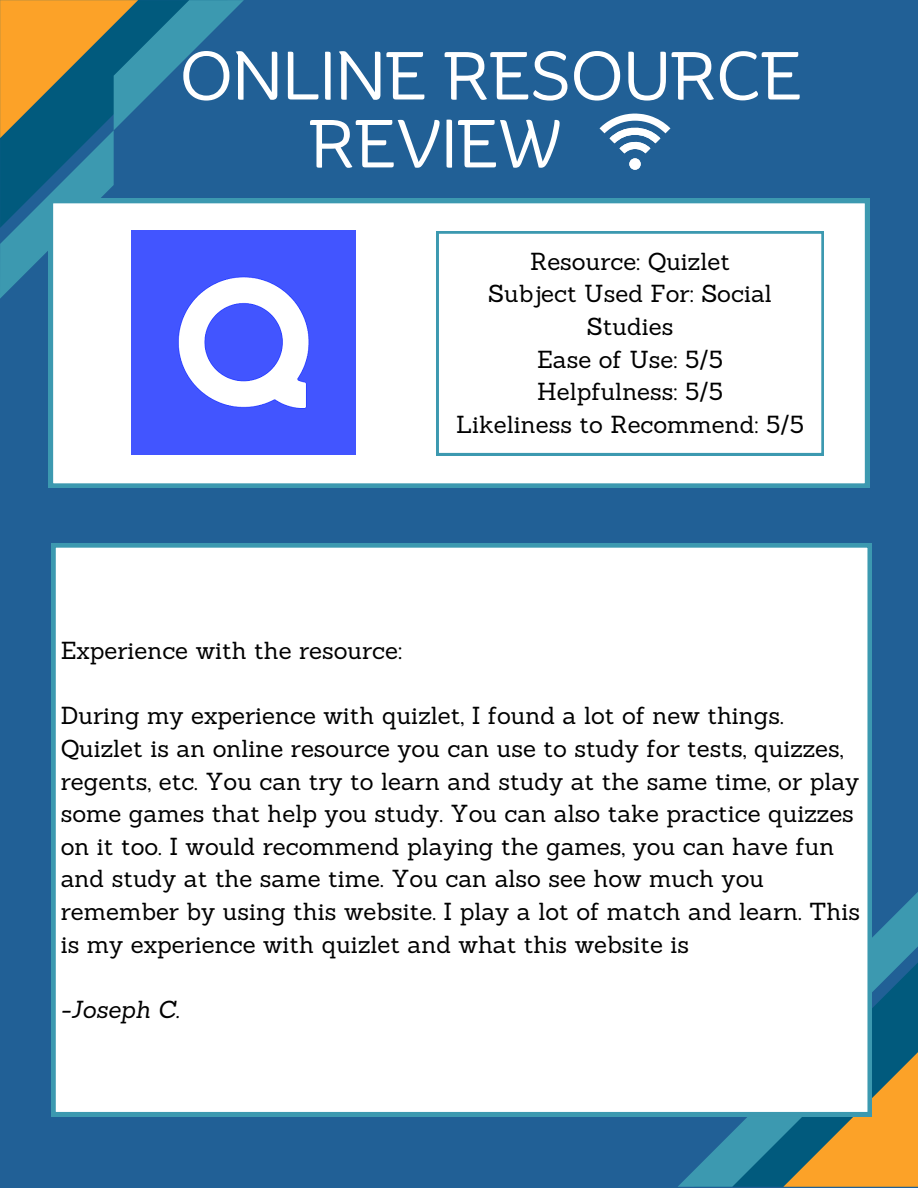
<style>
.page{position:relative;width:918px;height:1188px;background:#216096}
.page>*{position:absolute;margin:0;border:0;box-sizing:border-box;transform-origin:0 0}
.t1{font:65.85px "Binate Display";color:#fff}
.t2{font:24px/32.7px "Sanchez";color:#000}
.t3{font:italic 24px "Sanchez";color:#000}
</style>
<div class="page">
<svg style="left:678px;top:892px;width:240px;height:295px;background:#668171"></svg>
<svg style="left:0;top:0;width:244px;height:299px"></svg>
<div style="left:51px;top:543px;width:821px;height:573px;background:#fff"></div>
<svg style="left:49px;top:199px;width:820px;height:289px;background:#e9f3f6"></svg>
<div style="left:437px;top:232px;width:387px;height:223px;background:#fff"></div>
<svg style="left:600px;top:114px;width:70px;height:56px"></svg>
<div style="left:629px;top:158px;width:12px;height:12px;background:#fff;border-radius:50%"></div>
<img style="left:132px;top:231px;width:224px;height:224px">
<p class="t1" style="left:180px;top:14px;width:624px">ONLINE RESOURCE</p>
<p class="t1" style="left:309px;top:82px;width:253px">REVIEW</p>
<p class="t2" style="left:530px;top:245px;width:201px">Resource: Quizlet</p>
<p class="t2" style="left:488px;top:277px;width:285px;text-align:center">Subject Used For: Social<br>Studies</p>
<p class="t2" style="left:537px;top:343px;width:188px">Ease of Use: 5/5</p>
<p class="t2" style="left:537px;top:375px;width:188px">Helpfulness: 5/5</p>
<p class="t2" style="left:456px;top:408px;width:349px">Likeliness to Recommend: 5/5</p>
<p class="t2" style="left:61px;top:634px;width:343px">Experience with the resource:</p>
<p class="t2" style="left:61px;top:699px;width:801px">During my experience with quizlet, I found a lot of new things.<br>Quizlet is an online resource you can use to study for tests, quizzes, regents, etc. You can try to learn and study at the same time, or play some games that help you study. You can also take practice quizzes on it too. I would recommend playing the games, you can have fun and study at the same time. You can also see how much you remember by using this website. I play a lot of match and learn. This is my experience with quizlet and what this website is</p>
<p class="t3" style="left:61px;top:994px;width:120px">-Joseph C.</p>
</div>
